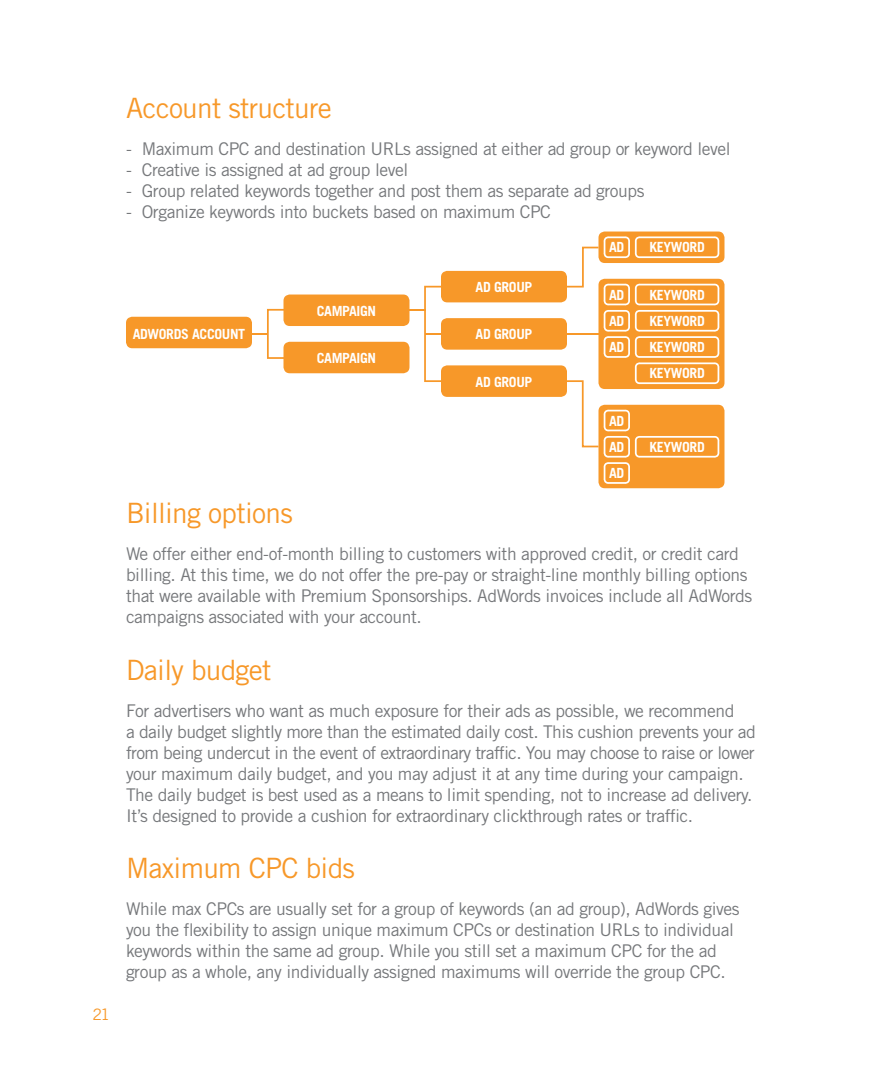
<style>
.page{position:relative;width:882px;height:1071px;background:#fff}
.page>*{position:absolute;margin:0;border:0;box-sizing:border-box;transform-origin:0 0}
.t1{font:28px "Trade Gothic";letter-spacing:-.025em;color:#f79829}
.t2{font:17.5px/21px "Trade Gothic";letter-spacing:-.025em;color:#76787b}
.t3{font:15.75px "Trade Gothic";color:#f79829}
.t4{font:700 14px/26.2px "Trade Gothic";letter-spacing:-.025em;color:#fff}
</style>
<div class="page">
<div style="left:126px;top:317px;width:126px;height:31px;background:#f79829;border-radius:6px"></div>
<div style="left:284px;top:295px;width:126px;height:31px;background:#f79829;border-radius:6px"></div>
<div style="left:284px;top:342px;width:126px;height:31px;background:#f79829;border-radius:6px"></div>
<div style="left:441px;top:271px;width:126px;height:31px;background:#f79829;border-radius:6px"></div>
<div style="left:441px;top:318px;width:126px;height:32px;background:#f79829;border-radius:6px"></div>
<div style="left:441px;top:365px;width:126px;height:32px;background:#f79829;border-radius:6px"></div>
<div style="left:598px;top:232px;width:126px;height:31px;background:#f79829;border-radius:6px"></div>
<svg style="left:598px;top:279px;width:126px;height:110px;background:#f79d34"></svg>
<svg style="left:604px;top:236px;width:115px;height:22px"></svg>
<svg style="left:604px;top:284px;width:115px;height:100px;background:#f8a749"></svg>
<hr style="left:267px;top:310px;width:2px;height:48px;background:#f79829">
<svg style="left:267px;top:309px;width:17px;height:2px"></svg>
<svg style="left:267px;top:357px;width:17px;height:2px"></svg>
<svg style="left:252px;top:333px;width:15px;height:2px"></svg>
<hr style="left:424px;top:287px;width:2px;height:94px;background:#f79829">
<svg style="left:424px;top:286px;width:17px;height:2px"></svg>
<svg style="left:424px;top:380px;width:17px;height:2px"></svg>
<svg style="left:426px;top:333px;width:15px;height:2px"></svg>
<svg style="left:410px;top:309px;width:14px;height:2px"></svg>
<hr style="left:582px;top:248px;width:2px;height:39px;background:#f79829">
<svg style="left:582px;top:247px;width:16px;height:1px"></svg>
<svg style="left:567px;top:286px;width:17px;height:2px"></svg>
<div style="left:598px;top:405px;width:126px;height:83px;background:#f79829;border-radius:6px"></div>
<svg style="left:604px;top:410px;width:115px;height:74px"></svg>
<hr style="left:567px;top:333px;width:31px;height:2px;background:#f79829">
<hr style="left:582px;top:381px;width:2px;height:66px;background:#f79829">
<svg style="left:567px;top:380px;width:17px;height:2px"></svg>
<svg style="left:582px;top:446px;width:16px;height:2px"></svg>
<p class="t3" style="left:92px;top:1005px;width:19px">21</p>
<h1 class="t1" style="left:126px;top:91px;width:207px">Account structure</h1>
<p class="t2" style="left:126px;top:138px;width:606px">- Maximum CPC and destination URLs assigned at either ad group or keyword level</p>
<p class="t2" style="left:126px;top:159px;width:284px">- Creative is assigned at ad group level</p>
<p class="t2" style="left:126px;top:180px;width:520px">- Group related keywords together and post them as separate ad groups</p>
<p class="t2" style="left:126px;top:201px;width:426px">- Organize keywords into buckets based on maximum CPC</p>
<p class="t4" style="left:133px;top:321px;width:114px">ADWORDS ACCOUNT</p>
<p class="t4" style="left:317px;top:297px;width:61px">CAMPAIGN</p>
<p class="t4" style="left:317px;top:345px;width:61px">CAMPAIGN</p>
<p class="t4" style="left:476px;top:274px;width:58px">AD GROUP</p>
<p class="t4" style="left:476px;top:321px;width:58px">AD GROUP</p>
<p class="t4" style="left:476px;top:368px;width:58px">AD GROUP</p>
<p class="t4" style="left:609px;top:234px;width:17px">AD</p>
<p class="t4" style="left:649px;top:234px;width:57px">KEYWORD</p>
<p class="t4" style="left:609px;top:281px;width:17px">AD</p>
<p class="t4" style="left:649px;top:281px;width:57px">KEYWORD</p>
<p class="t4" style="left:609px;top:307px;width:17px">AD</p>
<p class="t4" style="left:649px;top:307px;width:57px">KEYWORD</p>
<p class="t4" style="left:609px;top:334px;width:17px">AD</p>
<p class="t4" style="left:649px;top:334px;width:57px">KEYWORD<br>KEYWORD</p>
<p class="t4" style="left:609px;top:407px;width:17px">AD<br>AD</p>
<p class="t4" style="left:649px;top:433px;width:57px">KEYWORD</p>
<p class="t4" style="left:609px;top:460px;width:17px">AD</p>
<h1 class="t1" style="left:126px;top:496px;width:168px">Billing options</h1>
<p class="t2" style="left:126px;top:543px;width:628px">We offer either end-of-month billing to customers with approved credit, or credit card billing. At this time, we do not offer the pre-pay or straight-line monthly billing options that were available with Premium Sponsorships. AdWords invoices include all AdWords campaigns associated with your account.</p>
<h1 class="t1" style="left:126px;top:653px;width:147px">Daily budget</h1>
<p class="t2" style="left:126px;top:700px;width:631px">For advertisers who want as much exposure for their ads as possible, we recommend<br>a daily budget slightly more than the estimated daily cost. This cushion prevents your ad from being undercut in the event of extraordinary traffic. You may choose to raise or lower your maximum daily budget, and you may adjust it at any time during your campaign.<br>The daily budget is best used as a means to limit spending, not to increase ad delivery.<br>It’s designed to provide a cushion for extraordinary clickthrough rates or traffic.</p>
<h1 class="t1" style="left:126px;top:851px;width:231px">Maximum CPC bids</h1>
<p class="t2" style="left:126px;top:898px;width:615px">While max CPCs are usually set for a group of keywords (an ad group), AdWords gives you the flexibility to assign unique maximum CPCs or destination URLs to individual keywords within the same ad group. While you still set a maximum CPC for the ad group as a whole, any individually assigned maximums will override the group CPC.</p>
</div>
